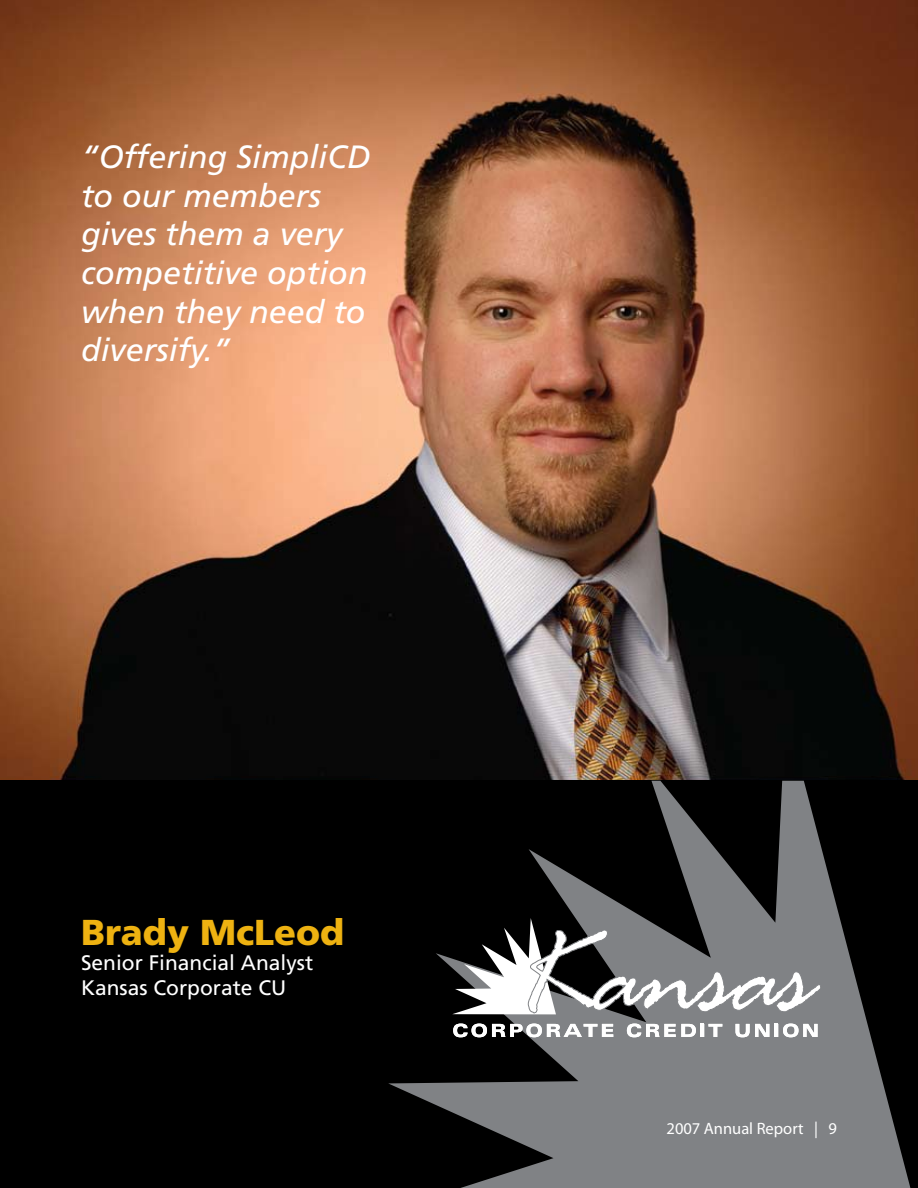
<style>
.page{position:relative;width:918px;height:1188px;background:#fff}
.page>*{position:absolute;margin:0;border:0;box-sizing:border-box;transform-origin:0 0}
.t1{font:900 36px "Frutiger LT Std";color:#eeb211}
.t2{font:italic 32.25px/38.7px "Frutiger LT Std";color:#fff}
.t3{font:21px/25.2px "Frutiger LT Std";color:#fff}
.t4{font:16.5px "Myriad Pro";color:#fff}
</style>
<div class="page">
<img style="left:0;top:0;width:918px;height:781px">
<div style="left:0;top:781px;width:918px;height:407px;background:#000"></div>
<svg style="left:388px;top:781px;width:522px;height:407px"></svg>
<svg style="left:453px;top:1024px;width:365px;height:13px;background:#b0b1b2"></svg>
<svg style="left:452px;top:918px;width:369px;height:96px"></svg>
<p class="t2" style="left:81px;top:138px;width:291px">“Offering SimpliCD to our members gives them a very competitive option when they need to diversify.”</p>
<p class="t1" style="left:81px;top:911px;width:265px">Brady McLeod</p>
<p class="t3" style="left:81px;top:950px;width:234px">Senior Financial Analyst<br>Kansas Corporate CU</p>
<p class="t4" style="left:667px;top:1118px;width:172px">2007 Annual Report | 9</p>
</div>
